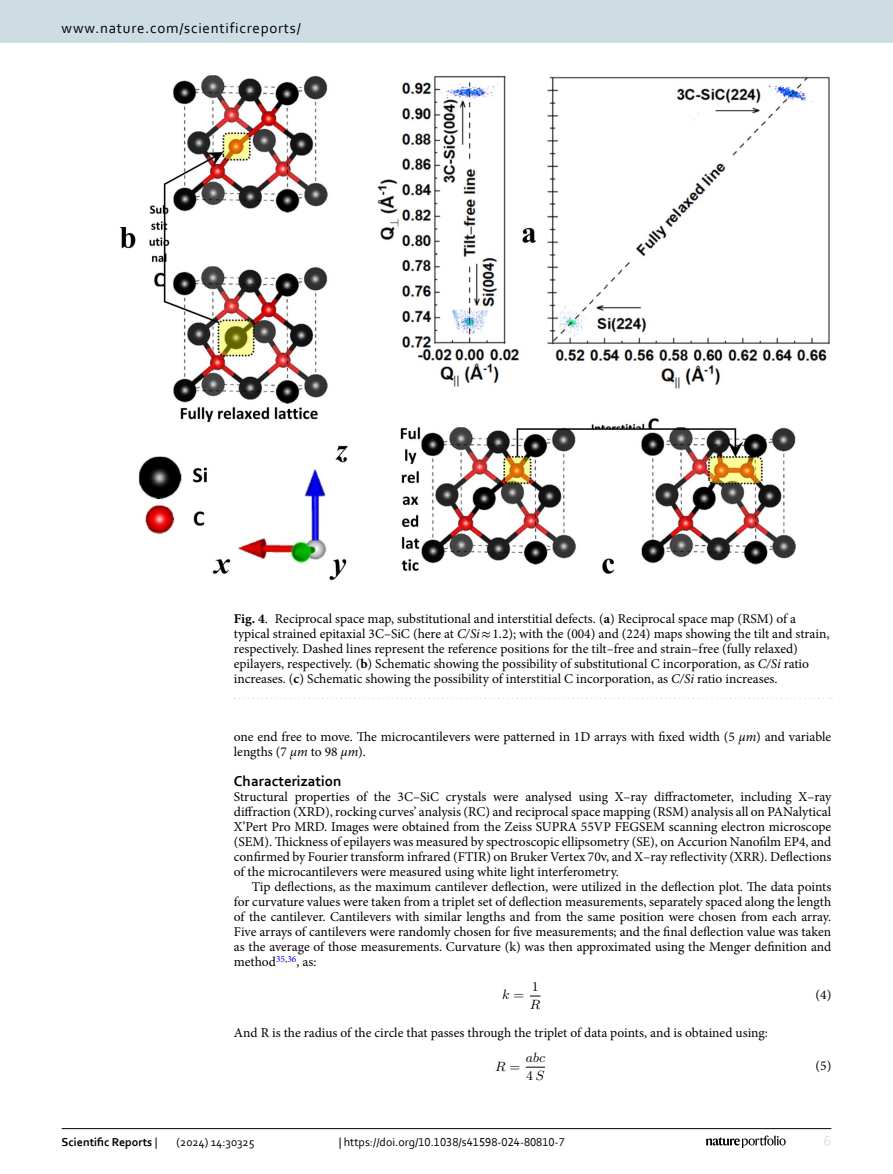
<style>
.page{position:relative;width:893px;height:1174px;background:#fff}
.page>*{position:absolute;margin:0;border:0;box-sizing:border-box;transform-origin:0 0}
.t1{font:15px "Corbel";letter-spacing:.05em;color:#000}
.Head_2{font:700 15px "Corbel";color:#000}
.t2{font:15px "Corbel";color:#d9e4eb}
.Body_Text{font:13.5px/15px "Minion Pro";color:#000}
.Body_Text_Indent{font:13.5px/15px "Minion Pro";letter-spacing:-.005em;color:#000;text-align:justify}
.Figure_Caption{font:13.5px/15px "Minion Pro";color:#000}
.t3{font:13.5px/17.9px "LM Math Italic 9";color:#000}
.EQ{font:13.5px "Minion Pro";color:#000}
.t4{font:13.5px/17.9px "LM Roman 9";color:#000}
.t5{font:12px "Corbel";color:#000}
.t6{font:700 12px "Corbel";color:#000}
.s1{font-weight:700}
.s2{font-style:italic}
.s3{font-family:"STIX"}
.s4{font-family:"LM Roman 9"}
.s5{font-family:"LM Math Italic 9"}
.s6{font-weight:400}
</style>
<div class="page">
<svg style="left:526px;top:1066px;width:19px;height:1px"></svg>
<img style="left:119px;top:76px;width:711px;height:505px">
<svg style="left:235px;top:698px;width:597px;height:1px"></svg>
<hr style="left:62px;top:1128px;width:769px;height:1px;background:#000">
<svg style="left:706px;top:1135px;width:80px;height:12px"></svg>
<div style="left:0;top:0;width:893px;height:43px;background:#cedde4"></div>
<p class="t1" style="left:62px;top:18px;width:241px">www.nature.com/scientificreports/</p>
<p class="Figure_Caption" style="left:234px;top:611px;width:597px"><span class="s1">Fig. 4</span>. Reciprocal space map, substitutional and interstitial defects. (<span class="s1">a</span>) Reciprocal space map (RSM) of a typical strained epitaxial 3C–SiC (here at <span class="s2">C/Si</span><span class="s3">≈</span>1.2); with the (004) and (224) maps showing the tilt and strain, respectively. Dashed lines represent the reference positions for the tilt–free and strain–free (fully relaxed) epilayers, respectively. (<span class="s1">b</span>) Schematic showing the possibility of substitutional C incorporation, as <span class="s2">C/Si</span> ratio increases. (<span class="s1">c</span>) Schematic showing the possibility of interstitial C incorporation, as <span class="s2">C/Si</span> ratio increases.</p>
<p class="Body_Text" style="left:234px;top:729px;width:599px">one end free to move. The microcantilevers were patterned in 1D arrays with fixed width (5 <span class="s2">µm</span>) and variable lengths (7 <span class="s2">µm</span> to 98 <span class="s2">µm</span>).</p>
<p class="Head_2" style="left:234px;top:772px;width:109px">Characterization</p>
<p class="Body_Text" style="left:234px;top:789px;width:599px;text-align:justify">Structural properties of the 3C–SiC crystals were analysed using X–ray diffractometer, including X–ray diffraction (XRD), rocking curves’ analysis (RC) and reciprocal space mapping (RSM) analysis all on PANalytical X’Pert Pro MRD. Images were obtained from the Zeiss SUPRA 55VP FEGSEM scanning electron microscope (SEM). Thickness of epilayers was measured by spectroscopic ellipsometry (SE), on Accurion Nanofilm EP4, and confirmed by Fourier transform infrared (FTIR) on Bruker Vertex 70v, and X–ray reflectivity (XRR). Deflections of the microcantilevers were measured using white light interferometry.</p>
<p class="Body_Text_Indent" style="left:234px;top:879px;width:599px;text-indent:18px">Tip deflections, as the maximum cantilever deflection, were utilized in the deflection plot. The data points for curvature values were taken from a triplet set of deflection measurements, separately spaced along the length of the cantilever. Cantilevers with similar lengths and from the same position were chosen from each array.<br>Five arrays of cantilevers were randomly chosen for five measurements; and the final deflection value was taken as the average of those measurements. Curvature (k) was then approximated using the Menger definition and method<sup>35</sup><sup>,</sup><sup>36</sup>, as:</p>
<p class="t3" style="left:502px;top:987px;width:24px">k <span class="s4">=</span></p>
<p class="t4" style="left:530px;top:976px;width:12px">1<br><span class="s5">R</span></p>
<p class="EQ" style="left:815px;top:985px;width:17px">(4)</p>
<p class="Body_Text" style="left:234px;top:1024px;width:536px">And R is the radius of the circle that passes through the triplet of data points, and is obtained using:</p>
<p class="t3" style="left:495px;top:1058px;width:27px">R <span class="s4">=</span></p>
<p class="t3" style="left:526px;top:1049px;width:21px">abc<br><span class="s4">4</span>S</p>
<p class="EQ" style="left:815px;top:1056px;width:17px">(5)</p>
<p class="t6" style="left:62px;top:1134px;width:97px">Scientific Reports <span class="s6">|</span></p>
<p class="t5" style="left:177px;top:1134px;width:79px">(2024) 14:30325</p>
<p class="t5" style="left:339px;top:1134px;width:228px">| https://doi.org/10.1038/s41598-024-80810-7</p>
<p class="t2" style="left:824px;top:1132px;width:9px">6</p>
</div>
